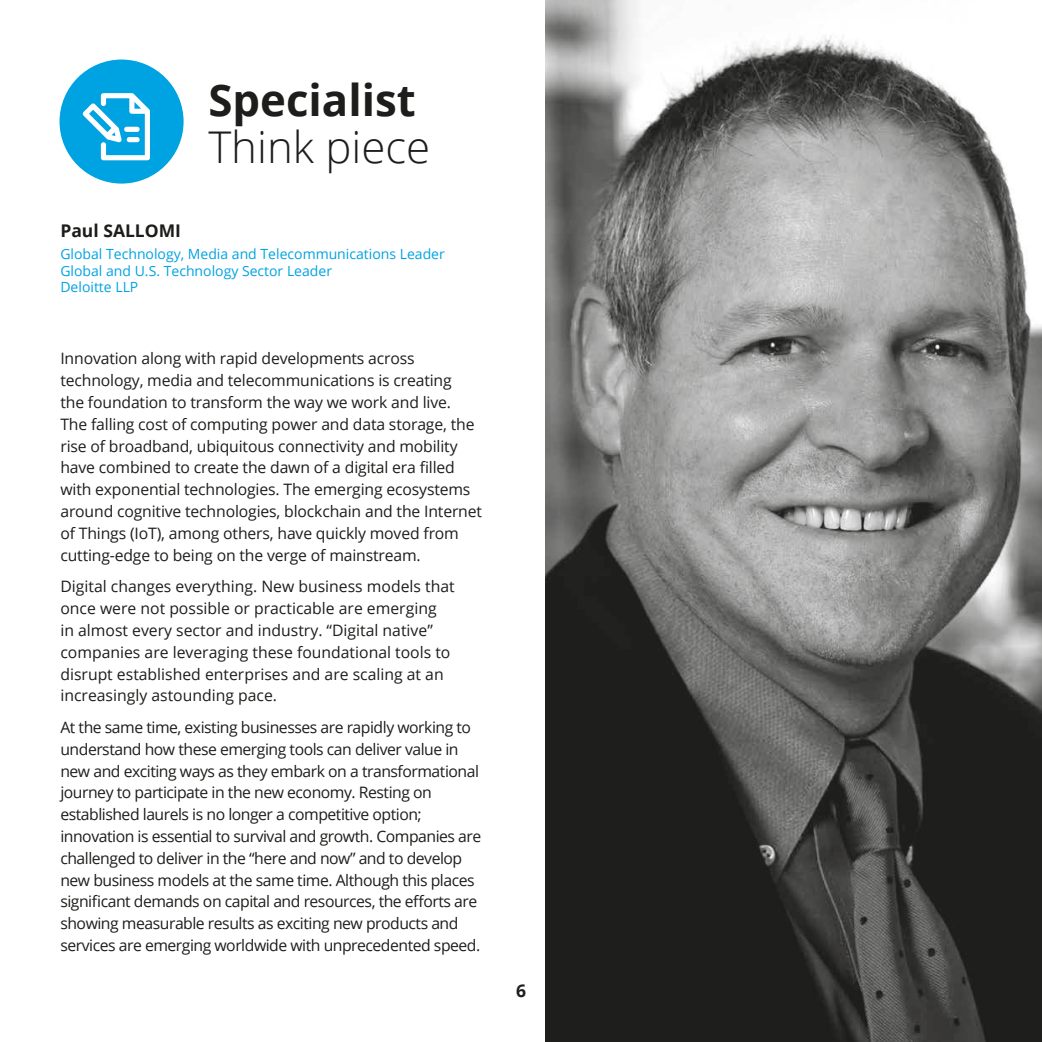
<style>
.page{position:relative;width:1042px;height:1042px;background:#fff}
.page>*{position:absolute;margin:0;border:0;box-sizing:border-box;transform-origin:0 0}
.t1{font:700 43.75px "Open Sans";color:#1d1d1b}
.t2{font:300 43.75px "Open Sans";color:#1d1d1b}
.t3{font:700 17.5px "Open Sans";color:#1d1d1b}
.t4{font:15.75px/21.9px "Open Sans";letter-spacing:-.01em;color:#1d1d1b}
.t5{font:15.75px/21.9px "Open Sans";letter-spacing:-.03em;color:#1d1d1b}
.t6{font:14px/16.8px "Open Sans";color:#00a3e2}
</style>
<div class="page">
<img style="left:546px;top:0;width:496px;height:1042px">
<svg style="left:60px;top:60px;width:124px;height:124px"></svg>
<h1 class="t1" style="left:208px;top:69px;width:209px">Specialist</h1>
<h1 class="t2" style="left:208px;top:117px;width:223px">Think piece</h1>
<p class="t3" style="left:60px;top:218px;width:122px">Paul SALLOMI</p>
<p class="t6" style="left:60px;top:245px;width:386px">Global Technology, Media and Telecommunications Leader<br>Global and U.S. Technology Sector Leader<br>Deloitte LLP</p>
<p class="t4" style="left:60px;top:347px;width:423px">Innovation along with rapid developments across technology, media and telecommunications is creating<br>the foundation to transform the way we work and live.<br>The falling cost of computing power and data storage, the rise of broadband, ubiquitous connectivity and mobility have combined to create the dawn of a digital era filled with exponential technologies. The emerging ecosystems around cognitive technologies, blockchain and the Internet of Things (IoT), among others, have quickly moved from cutting-edge to being on the verge of mainstream.</p>
<p class="t4" style="left:60px;top:575px;width:396px">Digital changes everything. New business models that once were not possible or practicable are emerging<br>in almost every sector and industry. “Digital native” companies are leveraging these foundational tools to disrupt established enterprises and are scaling at an increasingly astounding pace.</p>
<p class="t5" style="left:60px;top:716px;width:422px">At the same time, existing businesses are rapidly working to understand how these emerging tools can deliver value in new and exciting ways as they embark on a transformational journey to participate in the new economy. Resting on established laurels is no longer a competitive option; innovation is essential to survival and growth. Companies are challenged to deliver in the “here and now” and to develop new business models at the same time. Although this places significant demands on capital and resources, the efforts are showing measurable results as exciting new products and services are emerging worldwide with unprecedented speed.</p>
<p class="t3" style="left:516px;top:978px;width:11px">6</p>
</div>
